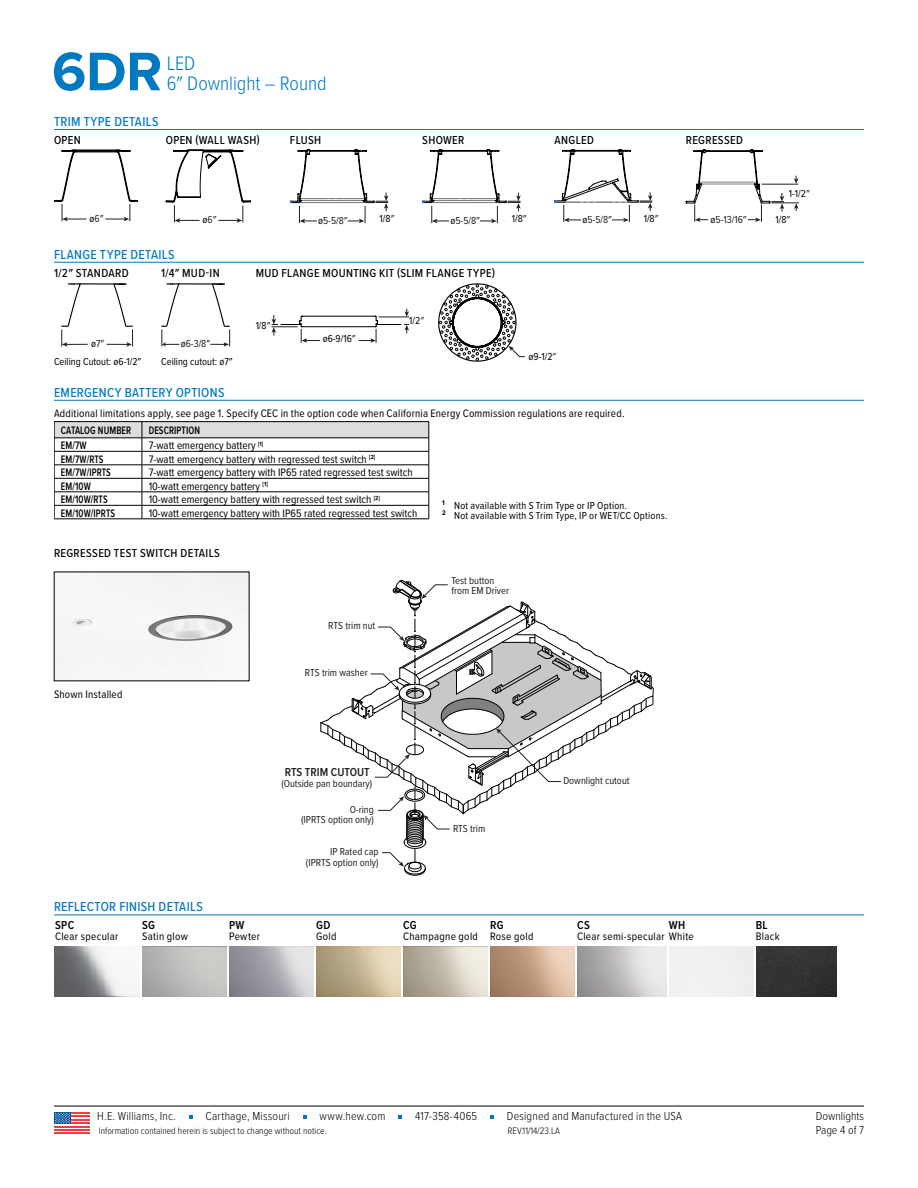
<style>
.page{position:relative;width:918px;height:1188px;background:#fff}
.page>*{position:absolute;margin:0;border:0;box-sizing:border-box;transform-origin:0 0}
.t1{font:700 56.25px "Proxima Nova";color:#0079c1}
.t2{font:300 20.25px/20.2px "Proxima Nova Cond";letter-spacing:-.005em;color:#0079c1}
.t3{font:500 13.5px "Proxima Nova Cond";letter-spacing:.025em;color:#0079c1}
.t4{font:500 12.15px "Proxima Nova Cond";letter-spacing:.03em;color:#000}
.t5{font:500 12px "Proxima Nova Cond";letter-spacing:.03em;color:#000}
.t6{font:300 12px "Proxima Nova Cond";letter-spacing:.015em;color:#000}
.t7{font:600 12px "Proxima Nova Cond";letter-spacing:.03em;color:#000}
.t8{font:600 12px "Proxima Nova Cond";color:#231f20}
.t9{font:11.25px "Proxima Nova Cond";color:#000}
.t10{font:600 11.25px "Proxima Nova Cond";letter-spacing:.01em;color:#000;scale:.85 1}
.t11{font:11.25px "Proxima Nova Cond";letter-spacing:.025em;color:#000}
.t12{font:11.25px "Proxima Nova Cond";letter-spacing:.02em;color:#000}
.t13{font:11.25px "Proxima Nova Cond";letter-spacing:.03em;color:#000}
.t14{font:10.5px/10.5px "Proxima Nova Cond";color:#231f20;text-align:right}
.t15{font:10.5px/10.5px "Proxima Nova Cond";letter-spacing:.02em;color:#000}
.t16{font:10.5px/17.5px "Proxima Nova Cond";color:#000;text-align:center}
.t17{font:10.5px "Proxima Nova Cond";color:#221f1f}
.t18{font:300 9.75px "Proxima Nova Cond";color:#000}
.s1{color:#221f1f}
.s2{color:#000}
.s3{color:#211e1f}
</style>
<div class="page">
<hr style="left:54px;top:129px;width:810px;height:1px;background:#0079c1">
<hr style="left:54px;top:262px;width:810px;height:1px;background:#0079c1">
<hr style="left:54px;top:400px;width:810px;height:1px;background:#0079c1">
<hr style="left:54px;top:915px;width:810px;height:1px;background:#0079c1">
<svg style="left:54px;top:150px;width:84px;height:71px"></svg>
<hr style="left:72px;top:150px;width:48px;height:1px;background:#000">
<hr style="left:74px;top:151px;width:44px;height:1px;background:#000">
<svg style="left:166px;top:150px;width:85px;height:73px"></svg>
<svg style="left:290px;top:150px;width:99px;height:73px"></svg>
<svg style="left:422px;top:150px;width:99px;height:73px"></svg>
<svg style="left:555px;top:150px;width:98px;height:72px"></svg>
<svg style="left:686px;top:150px;width:113px;height:72px"></svg>
<svg style="left:61px;top:283px;width:72px;height:64px"></svg>
<hr style="left:179px;top:283px;width:35px;height:2px;background:#000">
<svg style="left:161px;top:283px;width:19px;height:64px"></svg>
<svg style="left:210px;top:283px;width:20px;height:64px"></svg>
<svg style="left:439px;top:284px;width:86px;height:77px"></svg>
<svg style="left:272px;top:309px;width:137px;height:34px"></svg>
<hr style="left:54px;top:421px;width:88px;height:1px;background:#000">
<hr style="left:142px;top:421px;width:287px;height:1px;background:#000">
<hr style="left:54px;top:519px;width:88px;height:1px;background:#000">
<svg style="left:54px;top:422px;width:376px;height:97px"></svg>
<hr style="left:54px;top:505px;width:88px;height:1px;background:#000">
<hr style="left:142px;top:505px;width:287px;height:1px;background:#000">
<hr style="left:142px;top:519px;width:287px;height:1px;background:#000">
<img style="left:56px;top:574px;width:191px;height:104px">
<svg style="left:320px;top:580px;width:334px;height:296px"></svg>
<img style="left:54px;top:947px;width:86px;height:49px">
<img style="left:317px;top:947px;width:84px;height:49px">
<img style="left:490px;top:947px;width:85px;height:49px">
<img style="left:756px;top:947px;width:81px;height:49px">
<hr style="left:54px;top:1106px;width:810px;height:1px;background:#000">
<svg style="left:398px;top:1116px;width:4px;height:3px"></svg>
<svg style="left:490px;top:1116px;width:4px;height:3px"></svg>
<svg style="left:54px;top:1127px;width:36px;height:6px"></svg>
<hr style="left:54px;top:1126px;width:36px;height:1px;background:#ef3e42">
<hr style="left:54px;top:1129px;width:36px;height:2px;background:#ef3e42">
<hr style="left:54px;top:1133px;width:36px;height:1px;background:#ef3e42">
<hr style="left:54px;top:1122px;width:36px;height:2px;background:#ef3e42">
<hr style="left:54px;top:1119px;width:36px;height:2px;background:#ef3e42">
<hr style="left:54px;top:1115px;width:36px;height:2px;background:#ef3e42">
<hr style="left:54px;top:1112px;width:36px;height:2px;background:#ef3e42">
<div style="left:54px;top:1112px;width:17px;height:12px;background:#00529c"></div>
<svg style="left:55px;top:1112px;width:15px;height:12px"></svg>
<h1 class="t1" style="left:52px;top:30px;width:112px">6DR</h1>
<h2 class="t2" style="left:167px;top:52px;width:161px">LED<br>6″ Downlight – Round</h2>
<p class="t3" style="left:54px;top:112px;width:106px">TRIM TYPE DETAILS</p>
<p class="t5" style="left:54px;top:131px;width:28px">OPEN</p>
<p class="t5" style="left:166px;top:131px;width:95px">OPEN (WALL WASH)</p>
<p class="t5" style="left:290px;top:131px;width:33px">FLUSH</p>
<p class="t5" style="left:422px;top:131px;width:44px">SHOWER</p>
<p class="t5" style="left:555px;top:131px;width:41px">ANGLED</p>
<p class="t5" style="left:686px;top:131px;width:59px">REGRESSED</p>
<p class="t15" style="left:789px;top:188px;width:22px">1-1/2<span class="s1">″</span></p>
<p class="t17" style="left:90px;top:211px;width:15px"><span class="s2">ø</span>6″</p>
<p class="t17" style="left:203px;top:212px;width:15px"><span class="s2">ø</span>6″</p>
<p class="t17" style="left:318px;top:213px;width:31px"><span class="s2">ø</span>5-5/8″</p>
<p class="t15" style="left:380px;top:213px;width:16px">1/8<span class="s1">″</span></p>
<p class="t17" style="left:450px;top:213px;width:31px"><span class="s2">ø</span>5-5/8″</p>
<p class="t15" style="left:512px;top:213px;width:16px">1/8<span class="s1">″</span></p>
<p class="t17" style="left:582px;top:212px;width:31px"><span class="s2">ø</span>5-5/8″</p>
<p class="t15" style="left:644px;top:213px;width:16px">1/8<span class="s1">″</span></p>
<p class="t17" style="left:711px;top:211px;width:38px"><span class="s2">ø</span>5-13/16″</p>
<p class="t15" style="left:776px;top:213px;width:16px">1/8<span class="s1">″</span></p>
<p class="t3" style="left:54px;top:244px;width:122px">FLANGE TYPE DETAILS</p>
<p class="t4" style="left:54px;top:264px;width:76px">1/2″ STANDARD</p>
<p class="t4" style="left:161px;top:264px;width:60px">1/4″ MUD-IN</p>
<p class="t5" style="left:256px;top:265px;width:241px">MUD FLANGE MOUNTING KIT (SLIM FLANGE TYPE)</p>
<p class="t16" style="left:54px;top:334px;width:89px">ø<span class="s1">7″<br></span>Ceiling Cutout: ø6-1/2″</p>
<p class="t16" style="left:161px;top:334px;width:73px">ø<span class="s1">6-3/8″<br></span>Ceiling cutout: ø7″</p>
<p class="t15" style="left:256px;top:320px;width:16px">1/8<span class="s3">″</span></p>
<p class="t15" style="left:323px;top:333px;width:34px">ø6-9/16<span class="s3">″</span></p>
<p class="t15" style="left:409px;top:315px;width:16px">1/2<span class="s3">″</span></p>
<p class="t15" style="left:529px;top:350px;width:29px">ø9-1/2<span class="s3">″</span></p>
<p class="t3" style="left:54px;top:382px;width:172px">EMERGENCY BATTERY OPTIONS</p>
<p class="t9" style="left:54px;top:405px;width:572px">Additional limitations apply, see page 1. Specify CEC in the option code when California Energy Commission regulations are required.</p>
<p class="t10" style="left:61px;top:422px;width:84px">CATALOG NUMBER</p>
<p class="t10" style="left:149px;top:422px;width:62px">DESCRIPTION</p>
<p class="t10" style="left:61px;top:437px;width:32px">EM/7W</p>
<p class="t9" style="left:149px;top:437px;width:116px">7-watt emergency battery <sup>[1]</sup></p>
<p class="t10" style="left:61px;top:450px;width:52px">EM/7W/RTS</p>
<p class="t9" style="left:149px;top:450px;width:228px">7-watt emergency battery with regressed test switch <sup>[2]</sup></p>
<p class="t10" style="left:61px;top:464px;width:60px">EM/7W/IPRTS</p>
<p class="t9" style="left:149px;top:464px;width:266px">7-watt emergency battery with IP65 rated regressed test switch</p>
<p class="t10" style="left:61px;top:477px;width:37px">EM/10W</p>
<p class="t9" style="left:149px;top:477px;width:121px">10-watt emergency battery <sup>[1]</sup></p>
<p class="t10" style="left:61px;top:491px;width:57px">EM/10W/RTS</p>
<p class="t9" style="left:149px;top:491px;width:233px">10-watt emergency battery with regressed test switch <sup>[2]</sup></p>
<p class="t10" style="left:61px;top:504px;width:65px">EM/10W/IPRTS</p>
<p class="t9" style="left:149px;top:504px;width:270px">10-watt emergency battery with IP65 rated regressed test switch</p>
<p class="t15" style="left:442px;top:499px;width:227px"><sup>1</sup> Not available with S Trim Type or IP Option.<br><sup>2</sup> Not available with S Trim Type, IP or WET/CC Options.</p>
<p class="t5" style="left:54px;top:544px;width:168px">REGRESSED TEST SWITCH DETAILS</p>
<p class="t12" style="left:54px;top:686px;width:70px">Shown Installed</p>
<p class="t14" style="left:328px;top:620px;width:49px">RTS trim nut</p>
<p class="t14" style="left:305px;top:667px;width:64px">RTS trim washer</p>
<p class="t14" style="left:451px;top:575px;width:59px;text-align:left">Test button from EM Driver</p>
<p class="t3" style="left:54px;top:897px;width:150px">REFLECTOR FINISH DETAILS</p>
<p class="t7" style="left:55px;top:916px;width:21px">SPC</p>
<p class="t11" style="left:55px;top:928px;width:65px">Clear specular</p>
<p class="t7" style="left:142px;top:916px;width:15px">SG</p>
<p class="t11" style="left:142px;top:928px;width:47px">Satin glow</p>
<p class="t7" style="left:229px;top:916px;width:17px">PW</p>
<p class="t9" style="left:229px;top:928px;width:33px">Pewter</p>
<p class="t8" style="left:285px;top:764px;width:87px">RTS TRIM CUTOUT</p>
<p class="t14" style="left:281px;top:778px;width:92px">(Outside pan boundary)</p>
<p class="t14" style="left:563px;top:775px;width:68px">Downlight cutout</p>
<p class="t14" style="left:301px;top:804px;width:74px">O-ring<br>(IPRTS option only)</p>
<p class="t14" style="left:306px;top:846px;width:74px">IP Rated cap (IPRTS option only)</p>
<p class="t14" style="left:453px;top:823px;width:34px">RTS trim</p>
<p class="t7" style="left:316px;top:916px;width:16px">GD</p>
<p class="t9" style="left:316px;top:928px;width:22px">Gold</p>
<p class="t7" style="left:403px;top:916px;width:15px">CG</p>
<p class="t11" style="left:403px;top:928px;width:76px">Champagne gold</p>
<p class="t7" style="left:490px;top:916px;width:15px">RG</p>
<p class="t13" style="left:490px;top:928px;width:45px">Rose gold</p>
<p class="t7" style="left:577px;top:916px;width:14px">CS</p>
<p class="t11" style="left:577px;top:928px;width:118px">Clear semi-specular White</p>
<p class="t7" style="left:669px;top:916px;width:18px">WH</p>
<p class="t7" style="left:756px;top:916px;width:14px">BL</p>
<p class="t9" style="left:756px;top:928px;width:25px">Black</p>
<p class="t6" style="left:97px;top:1108px;width:80px">H.E. Williams, Inc.</p>
<p class="t6" style="left:206px;top:1108px;width:86px">Carthage, Missouri</p>
<p class="t6" style="left:320px;top:1108px;width:67px">www.hew.com</p>
<p class="t6" style="left:415px;top:1108px;width:64px">417-358-4065</p>
<p class="t6" style="left:507px;top:1108px;width:177px">Designed and Manufactured in the USA</p>
<p class="t18" style="left:99px;top:1123px;width:230px">Information contained herein is subject to change without notice.</p>
<p class="t6" style="left:816px;top:1108px;width:50px">Downlights</p>
<p class="t18" style="left:508px;top:1123px;width:54px">REV.11/14/23.LA</p>
<p class="t6" style="left:816px;top:1121px;width:50px">Page 4 of 7</p>
</div>
